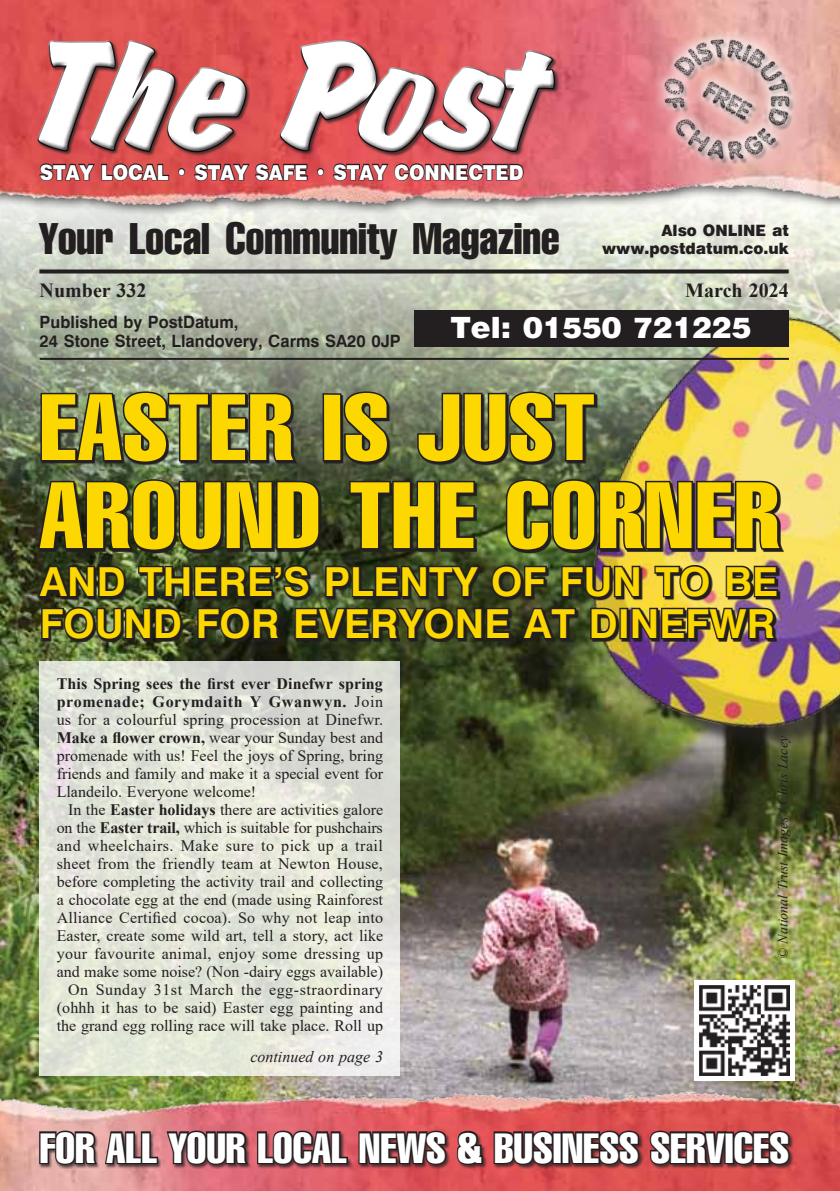
<style>
.page{position:relative;width:840px;height:1191px;background:#fff}
.page>*{position:absolute;margin:0;border:0;box-sizing:border-box;transform-origin:0 0}
.t1{font:italic 160px "Brushwood";color:#fff}
.t2{font:92px/88px "Vetica Cndn";letter-spacing:.01em;color:#fcd700;scale:1.05 1}
.t3{font:44px "Vetica Cndn";color:#231f20}
.t4{font:42px "Vetica Cndn";color:#fff}
.t5{font:700 40px/42px "Vetica";color:#fcd700}
.t6{font:900 30px "Vetica";color:#fff}
.t7{font:900 21px "Vetica";color:#fff;scale:.9 1}
.t8{font:700 20px "Times New Roman";color:#231f20}
.t9{font:700 17px/19px "Vetica";color:#231f20}
.t10{font:16px/18px "Times New Roman";color:#231f20;text-align:justify}
.t11{font:900 16px/18px "Vetica";color:#231f20;text-align:right;scale:.95 1}
.t12{font:italic 16px "Times New Roman";color:#231f20}
.t13{font:italic 14px "Times New Roman";color:#231f20}
.s1{font-weight:700}
</style>
<div class="page">
<img style="left:0;top:500px;width:839px;height:566px">
<svg style="left:0;top:232px;width:839px;height:268px;background:#b7beab"></svg>
<img style="left:545px;top:268px;width:294px;height:498px">
<img style="left:0;top:1066px;width:839px;height:125px">
<img style="left:0;top:0;width:839px;height:232px">
<div style="left:414px;top:310px;width:373px;height:36px;background:#231f20"></div>
<svg style="left:39px;top:269px;width:749px;height:4px;background:#393635"></svg>
<div style="left:39px;top:1130px;width:754px;height:39px;background:#231f20;opacity:.75"></div>
<svg style="left:38px;top:1129px;width:121px;height:37px;background:#664d4d"></svg>
<svg style="left:165px;top:1128px;width:184px;height:38px;background:#60373b"></svg>
<svg style="left:357px;top:1128px;width:90px;height:38px;background:#4e2b2d"></svg>
<svg style="left:455px;top:1129px;width:29px;height:37px"></svg>
<svg style="left:492px;top:1128px;width:148px;height:38px;background:#4c292a"></svg>
<svg style="left:647px;top:1128px;width:143px;height:38px;background:#4f2a2b"></svg>
<svg style="left:39px;top:162px;width:131px;height:20px;background:#9b3e3e"></svg>
<svg style="left:177px;top:167px;width:9px;height:10px"></svg>
<svg style="left:193px;top:162px;width:115px;height:20px;background:#973c3e"></svg>
<svg style="left:316px;top:167px;width:8px;height:10px"></svg>
<svg style="left:332px;top:159px;width:192px;height:27px;background:#ab484c"></svg>
<svg style="left:613px;top:0;width:213px;height:208px"></svg>
<img style="left:623px;top:1px;width:203px;height:197px">
<hr style="left:40px;top:358px;width:748px;height:2px;background:#231f20">
<div style="left:31px;top:34px;width:526px;height:110px;background:#fff;opacity:.75"></div>
<div style="left:33px;top:40px;width:528px;height:119px;background:#231f20;opacity:.75"></div>
<div style="left:694px;top:980px;width:100px;height:101px;background:#fff"></div>
<img style="left:699px;top:986px;width:90px;height:89px">
<svg style="left:40px;top:660px;width:360px;height:415px;background:#e2e4d9"></svg>
<img style="left:40px;top:393px;width:743px;height:249px">
<svg style="left:39px;top:390px;width:259px;height:74px;background:#393b33"></svg>
<div style="left:322px;top:393px;width:19px;height:68px;border:3px solid #231f20"></div>
<svg style="left:342px;top:390px;width:47px;height:74px;background:#31302b"></svg>
<svg style="left:415px;top:390px;width:181px;height:75px;background:#383a31"></svg>
<svg style="left:36px;top:478px;width:285px;height:75px;background:#292822"></svg>
<svg style="left:347px;top:479px;width:129px;height:72px;background:#282921"></svg>
<svg style="left:504px;top:478px;width:280px;height:74px;background:#383329"></svg>
<img style="left:35px;top:563px;width:744px;height:80px">
<h1 class="t1" style="left:35px;top:3px;width:512px">The Post</h1>
<h3 class="t7" style="left:40px;top:159px;width:538px">Stay Local • Stay Safe • Stay Connected</h3>
<h3 class="t3" style="left:39px;top:214px;width:521px">YOUR LOCAL COMMUNITY MAGAZINE</h3>
<p class="t11" style="left:601px;top:222px;width:198px">Also ONLINE at www.postdatum.co.uk</p>
<p class="t8" style="left:40px;top:276px;width:108px">Number 332</p>
<p class="t8" style="left:685px;top:276px;width:105px">March 2024</p>
<p class="t9" style="left:40px;top:312px;width:362px">PUBLISHED BY POSTDATUM,<br>24 STONE STREET, LLANDOVERY, CARMS SA20 0JP</p>
<h3 class="t6" style="left:450px;top:310px;width:302px">Tel: 01550 721225</h3>
<h2 class="t2" style="left:40px;top:385px;width:529px">EASTER IS JUST<br>AROUN</h2>
<h2 class="t2" style="left:275px;top:473px;width:264px">D THE CORNER</h2>
<h3 class="t5" style="left:40px;top:560px;width:739px">AND THERE’S PLENTY OF FUN TO BE<br>FOUND FOR EVERYONE AT DINEFWR</h3>
<p class="t10" style="left:57px;top:673px;width:328px"><span class="s1">This Spring sees the first ever Dinefwr spring promenade; Gorymdaith Y Gwanwyn.</span> Join us for a colourful spring procession at Dinefwr.<br><span class="s1">Make a flower crown,</span> wear your Sunday best and promenade with us! Feel the joys of Spring, bring friends and family and make it a special event for Llandeilo. Everyone welcome!</p>
<p class="t10" style="left:57px;top:799px;width:328px;text-align:right">In the <span class="s1">Easter holidays</span> there are activities galore on the <span class="s1">Easter trail,</span> which is suitable for pushchairs and wheelchairs. Make sure to pick up a trail sheet from the friendly team at Newton House, before completing the activity trail and collecting a chocolate egg at the end (made using Rainforest Alliance Certified cocoa). So why not leap into Easter, create some wild art, tell a story, act like your favourite animal, enjoy some dressing up and make some noise? (Non -dairy eggs available)<br>On Sunday 31st March the egg-straordinary (ohhh it has to be said) Easter egg painting and the grand egg rolling race will take place. Roll up</p>
<p class="t12" style="left:250px;top:1045px;width:134px">continued on page 3</p>
<p class="t13" style="left:772px;top:958px;width:225px;rotate:-90deg">© National Trust Images / Chris Lacey</p>
<h3 class="t4" style="left:40px;top:1124px;width:750px">FOR ALL YOUR LOCAL NEWS &amp; BUSINESS SERVICES</h3>
</div>
